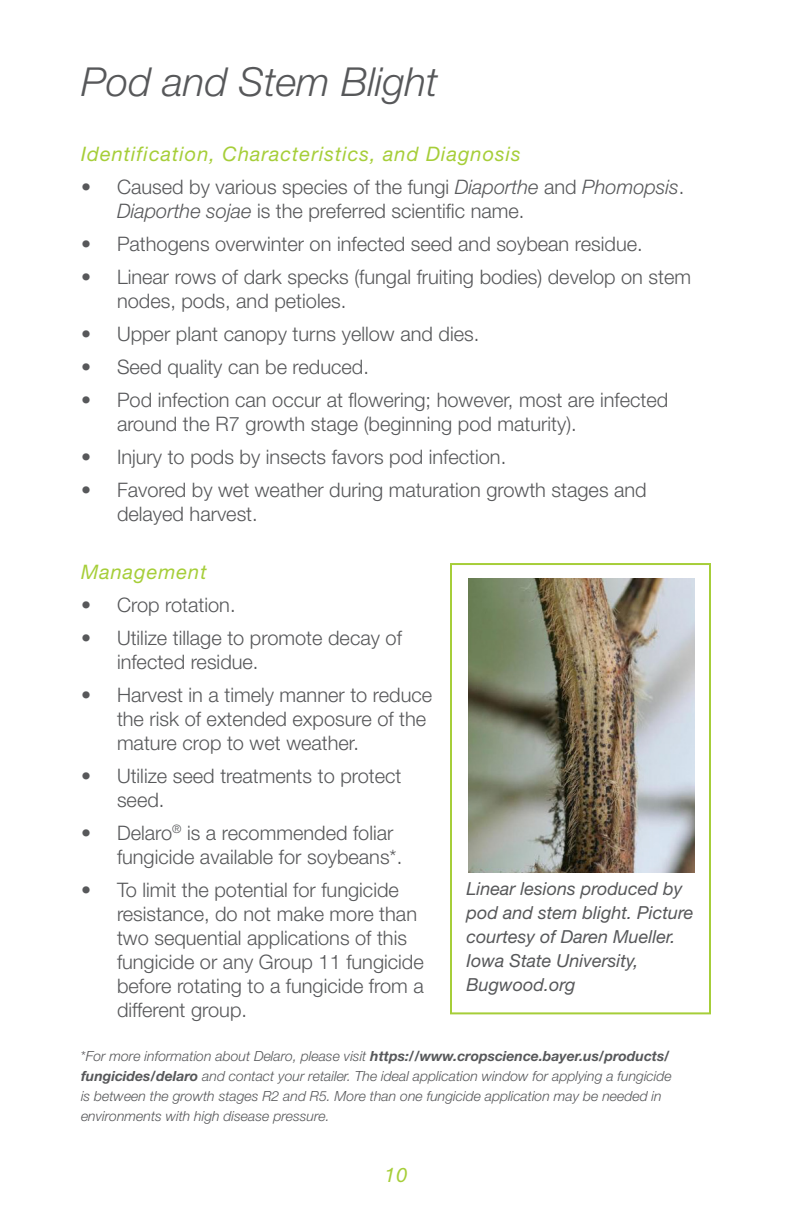
<style>
.page{position:relative;width:792px;height:1224px;background:#fff}
.page>*{position:absolute;margin:0;border:0;box-sizing:border-box;transform-origin:0 0}
.t1{font:italic 300 40px "Helvetica Neue LT Pro";color:#57585a}
.t2{font:300 20px/24px "Helvetica Neue LT Pro";color:#57585a}
.Subhead__Bayer{font:italic 20px "Helvetica Neue LT Pro";letter-spacing:.05em;color:#a6ce39}
.Universal_Caption{font:italic 18px/24px "Helvetica Neue LT Pro";color:#57585a}
.Universal_Text{font:italic 300 14px/20px "Helvetica Neue LT Pro";color:#57585a}
.s1{font-style:italic}
.s2{font-style:normal}
.s3{font-weight:700}
</style>
<div class="page">
<img style="left:468px;top:579px;width:227px;height:293px">
<div style="left:450px;top:563px;width:261px;height:451px;border:2px solid #a6ce39"></div>
<p class="t1" style="left:81px;top:58px;width:359px">Pod and Stem Blight</p>
<p class="Subhead__Bayer" style="left:81px;top:142px;width:441px">Identification, Characteristics, and Diagnosis</p>
<p class="t2" style="left:117px;top:175px;width:569px;text-indent:-36px">• Caused by various species of the fungi <span class="s1">Diaporthe</span> and <span class="s1">Phomopsis</span>.<br><span class="s1">Diaporthe sojae</span> is the preferred scientific name.</p>
<p class="t2" style="left:81px;top:232px;width:563px">• Pathogens overwinter on infected seed and soybean residue.</p>
<p class="t2" style="left:117px;top:265px;width:576px;text-indent:-36px">• Linear rows of dark specks (fungal fruiting bodies) develop on stem nodes, pods, and petioles.</p>
<p class="t2" style="left:81px;top:322px;width:400px">• Upper plant canopy turns yellow and dies.</p>
<p class="t2" style="left:81px;top:355px;width:289px">• Seed quality can be reduced.</p>
<p class="t2" style="left:117px;top:388px;width:553px;text-indent:-36px">• Pod infection can occur at flowering; however, most are infected around the R7 growth stage (beginning pod maturity).</p>
<p class="t2" style="left:81px;top:445px;width:427px">• Injury to pods by insects favors pod infection.</p>
<p class="t2" style="left:117px;top:478px;width:531px;text-indent:-36px">• Favored by wet weather during maturation growth stages and delayed harvest.</p>
<p class="Subhead__Bayer" style="left:81px;top:560px;width:127px">Management</p>
<p class="t2" style="left:81px;top:593px;width:156px">• Crop rotation.</p>
<p class="t2" style="left:117px;top:626px;width:286px;text-indent:-36px">• Utilize tillage to promote decay of infected residue.</p>
<p class="t2" style="left:117px;top:683px;width:317px;text-indent:-36px">• Harvest in a timely manner to reduce the risk of extended exposure of the mature crop to wet weather.</p>
<p class="t2" style="left:117px;top:764px;width:286px;text-indent:-36px">• Utilize seed treatments to protect seed.</p>
<p class="t2" style="left:117px;top:821px;width:287px;text-indent:-36px">• Delaro<sup>®</sup> is a recommended foliar fungicide available for soybeans*.</p>
<p class="t2" style="left:117px;top:878px;width:308px;text-indent:-36px">• To limit the potential for fungicide resistance, do not make more than two sequential applications of this fungicide or any Group 11 fungicide before rotating to a fungicide from a different group.</p>
<p class="Universal_Caption" style="left:467px;top:876px;width:229px">Linear lesions produced by pod and stem blight. Picture courtesy of Daren Mueller.<br>Iowa State University,<br>Bugwood.org</p>
<p class="Universal_Text" style="left:81px;top:1046px;width:592px"><span class="s2">*</span>For more information about Delaro, please visit <span class="s3">https://www.cropscience.bayer.us/products/ fungicides/delaro</span> and contact your retailer. The ideal application window for applying a fungicide is between the growth stages R2 and R5. More than one fungicide application may be needed in environments with high disease pressure.</p>
<p class="Subhead__Bayer" style="left:384px;top:1163px;width:25px">10</p>
</div>
